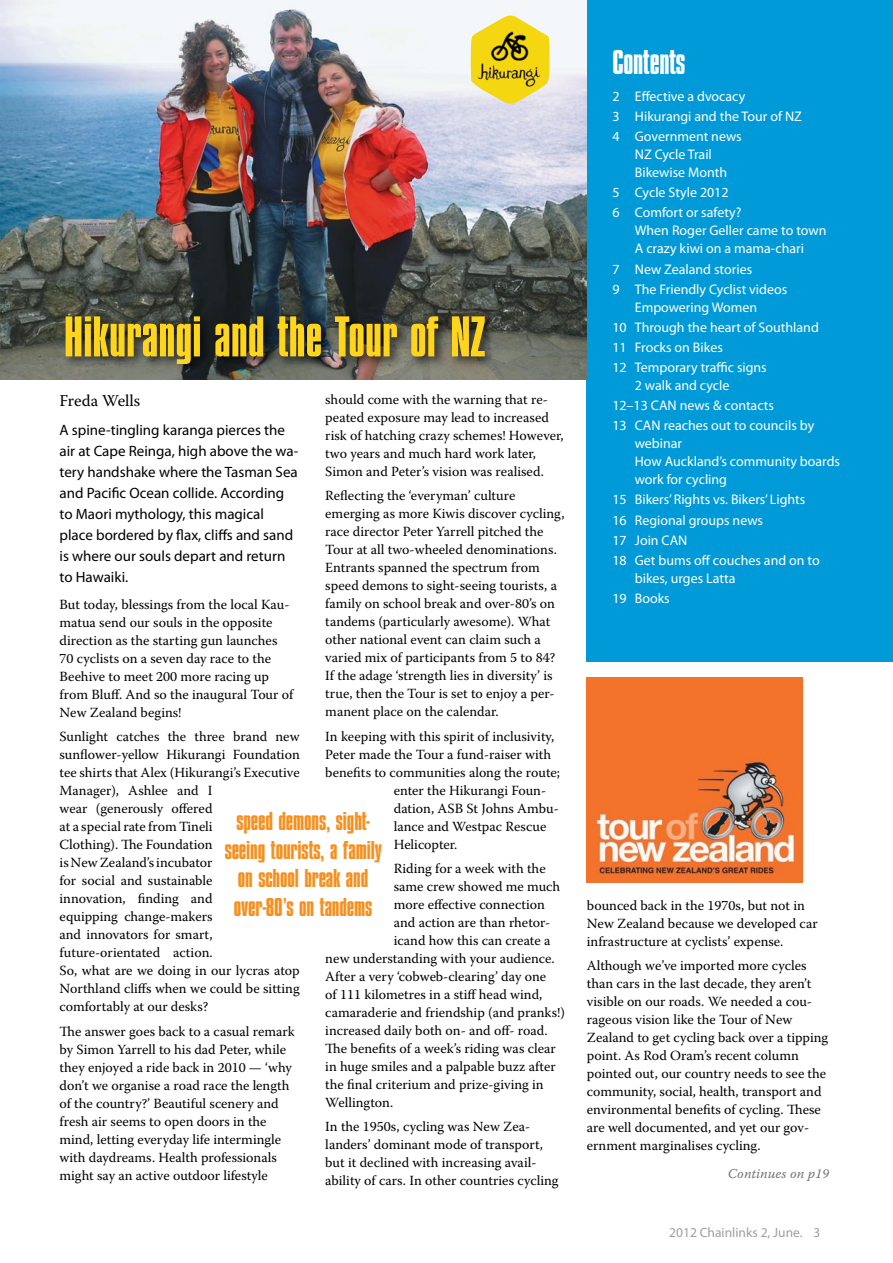
<style>
.page{position:relative;width:893px;height:1263px;background:#fff}
.page>*{position:absolute;margin:0;border:0;box-sizing:border-box;transform-origin:0 0}
.t1{font:60px "Compacta LT";color:#ffd51c}
.t2{font:36px "Compacta LT";letter-spacing:-.005em;color:#fff}
.t3{font:27px/28.5px "Compacta LT";letter-spacing:-.005em;color:#f78f1e;text-align:center}
.t4{font:16.5px "Warnock Pro";letter-spacing:-.005em;color:#000}
.t5{font:15px/21px "Myriad Pro";color:#000}
.t6{font:13.95px/18px "Warnock Pro";color:#000}
.t7{font:13.95px/20.1px "Myriad Pro";color:#fff}
.t8{font:13.5px "Myriad Pro";color:#9c9ea1}
.t9{font:13.5px "Warnock Pro It Capt";color:#77787b}
</style>
<div class="page">
<div style="left:587px;top:0;width:306px;height:661px;background:#009ad9"></div>
<img style="left:0;top:0;width:587px;height:379px">
<img style="left:587px;top:677px;width:216px;height:205px">
<img style="left:470px;top:15px;width:80px;height:89px">
<div style="left:62px;top:312px;width:435px;height:64px;background:#000;opacity:.68"></div>
<h1 class="t1" style="left:64px;top:305px;width:423px">Hikurangi and the Tour of NZ</h1>
<p class="t6" style="left:325px;top:390px;width:240px">should come with the warning that re&shy;peated exposure may lead to increased risk of hatching crazy schemes! However, two years and much hard work later, Simon and Peter’s vision was realised.</p>
<p class="t6" style="left:325px;top:486px;width:241px">Reflecting the ‘everyman’ culture emerging as more Kiwis discover cycling, race director Peter Yarrell pitched the Tour at all two-wheeled denominations.<br>Entrants spanned the spectrum from speed demons to sight-seeing tourists, a family on school break and over-80’s on tandems (particularly awesome). What other national event can claim such a varied mix of participants from 5 to 84?<br>If the adage ‘strength lies in diversity’ is true, then the Tour is set to enjoy a per&shy;manent place on the calendar.</p>
<p class="t6" style="left:325px;top:727px;width:231px">In keeping with this spirit of inclusivity,</p>
<p class="t6" style="left:325px;top:745px;width:227px">Peter made the Tour a fund-raiser with</p>
<p class="t6" style="left:325px;top:763px;width:236px">benefits to communities along the route;</p>
<p class="t6" style="left:394px;top:781px;width:154px">enter the Hikurangi Foun-</p>
<p class="t6" style="left:394px;top:799px;width:167px">dation, ASB St Johns Ambu-</p>
<p class="t6" style="left:394px;top:817px;width:154px">lance and Westpac Rescue</p>
<p class="t6" style="left:394px;top:835px;width:65px">Helicopter.</p>
<p class="t6" style="left:394px;top:859px;width:153px">Riding for a week with the</p>
<p class="t6" style="left:394px;top:877px;width:168px">same crew showed me much</p>
<p class="t6" style="left:394px;top:895px;width:153px">more effective connection</p>
<p class="t6" style="left:394px;top:913px;width:158px">and action are than rhetor-</p>
<p class="t6" style="left:394px;top:931px;width:158px">icand how this can create a</p>
<p class="t6" style="left:325px;top:949px;width:231px">new understanding with your audience.</p>
<p class="t6" style="left:325px;top:967px;width:222px">After a very ‘cobweb-clearing’ day one</p>
<p class="t6" style="left:325px;top:985px;width:219px">of 111 kilometres in a stiff head wind,</p>
<p class="t6" style="left:325px;top:1003px;width:241px">camaraderie and friendship (and pranks!)</p>
<p class="t6" style="left:325px;top:1021px;width:224px">increased daily both on- and off- road.</p>
<p class="t6" style="left:325px;top:1039px;width:232px">The benefits of a week’s riding was clear</p>
<p class="t6" style="left:325px;top:1057px;width:232px">in huge smiles and a palpable buzz after</p>
<p class="t6" style="left:325px;top:1075px;width:220px">the final criterium and prize-giving in</p>
<p class="t6" style="left:325px;top:1093px;width:69px">Wellington.</p>
<p class="t6" style="left:325px;top:1117px;width:235px">In the 1950s, cycling was New Zea&shy;landers’ dominant mode of transport, but it declined with increasing avail&shy;ability of cars. In other countries cycling</p>
<p class="t4" style="left:60px;top:391px;width:82px">Freda Wells</p>
<p class="t5" style="left:60px;top:420px;width:240px">A spine-tingling karanga pierces the air at Cape Reinga, high above the wa&shy;tery handshake where the Tasman Sea and Pacific Ocean collide. According to Maori mythology, this magical place bordered by flax, cliffs and sand is where our souls depart and return to Hawaiki.</p>
<p class="t6" style="left:60px;top:595px;width:235px">But today, blessings from the local Kau&shy;matua send our souls in the opposite direction as the starting gun launches 70 cyclists on a seven day race to the Beehive to meet 200 more racing up from Bluff. And so the inaugural Tour of New Zealand begins!</p>
<p class="t6" style="left:60px;top:727px;width:242px">Sunlight catches the three brand new sunflower-yellow Hikurangi Foundation tee shirts that Alex (Hikurangi’s Executive<br>Manager), Ashlee and I<br>wear (generously offered<br>at a special rate from Tineli<br>Clothing). The Foundation<br>is New Zealand’s incubator<br>for social and sustainable<br>innovation, finding and<br>equipping change-makers<br>and innovators for smart, future-orientated action.<br>So, what are we doing in our lycras atop<br>Northland cliffs when we could be sitting comfortably at our desks?</p>
<p class="t6" style="left:60px;top:1022px;width:237px">The answer goes back to a casual remark by Simon Yarrell to his dad Peter, while they enjoyed a ride back in 2010 — ‘why don’t we organise a road race the length of the country?’ Beautiful scenery and fresh air seems to open doors in the mind, letting everyday life intermingle with daydreams. Health professionals might say an active outdoor lifestyle</p>
<h3 class="t3" style="left:225px;top:807px;width:158px">speed demons, sight&shy;seeing tourists, a family on school break and over-80’s on tandems</h3>
<h2 class="t2" style="left:612px;top:43px;width:74px">Contents</h2>
<p class="t7" style="left:612px;top:86px;width:191px">2 Effective a dvocacy<br>3 Hikurangi and the Tour of NZ<br>4 Government news</p>
<p class="t7" style="left:635px;top:146px;width:94px;line-height:18px">NZ Cycle Trail<br>Bikewise Month</p>
<p class="t7" style="left:612px;top:183px;width:131px">5 Cycle Style 2012<br>6 Comfort or safety?</p>
<p class="t7" style="left:635px;top:222px;width:193px;line-height:18px">When Roger Geller came to town<br>A crazy kiwi on a mama-chari</p>
<p class="t7" style="left:612px;top:259px;width:176px">7 New Zealand stories<br>9 The Friendly Cyclist videos</p>
<p class="t7" style="left:612px;top:297px;width:208px;text-indent:23px">Empowering Women<br>10 Through the heart of Southland<br>11 Frocks on Bikes<br>12 Temporary traffic signs</p>
<p class="t7" style="left:612px;top:376px;width:203px;text-indent:23px">2 walk and cycle<br>12–13 CAN news &amp; contacts<br>13 CAN reaches out to councils by</p>
<p class="t7" style="left:635px;top:435px;width:207px;line-height:18px">webinar<br>How Auckland’s community boards work for cycling</p>
<p class="t7" style="left:612px;top:490px;width:209px">15 Bikers’ Rights vs. Bikers’ Lights<br>16 Regional groups news<br>17 Join CAN<br>18 Get bums off couches and on to</p>
<p class="t7" style="left:612px;top:568px;width:125px;text-indent:23px">bikes, urges Latta<br>19 Books</p>
<p class="t6" style="left:587px;top:896px;width:232px">bounced back in the 1970s, but not in<br>New Zealand because we developed car infrastructure at cyclists’ expense.</p>
<p class="t6" style="left:587px;top:956px;width:243px">Although we’ve imported more cycles than cars in the last decade, they aren’t visible on our roads. We needed a cou&shy;rageous vision like the Tour of New Zealand to get cycling back over a tipping point. As Rod Oram’s recent column pointed out, our country needs to see the community, social, health, transport and environmental benefits of cycling. These are well documented, and yet our gov&shy;ernment marginalises cycling.</p>
<p class="t9" style="left:728px;top:1165px;width:103px">Continues on p19</p>
<p class="t8" style="left:669px;top:1225px;width:153px">2012 Chainlinks 2, June. 3</p>
</div>
